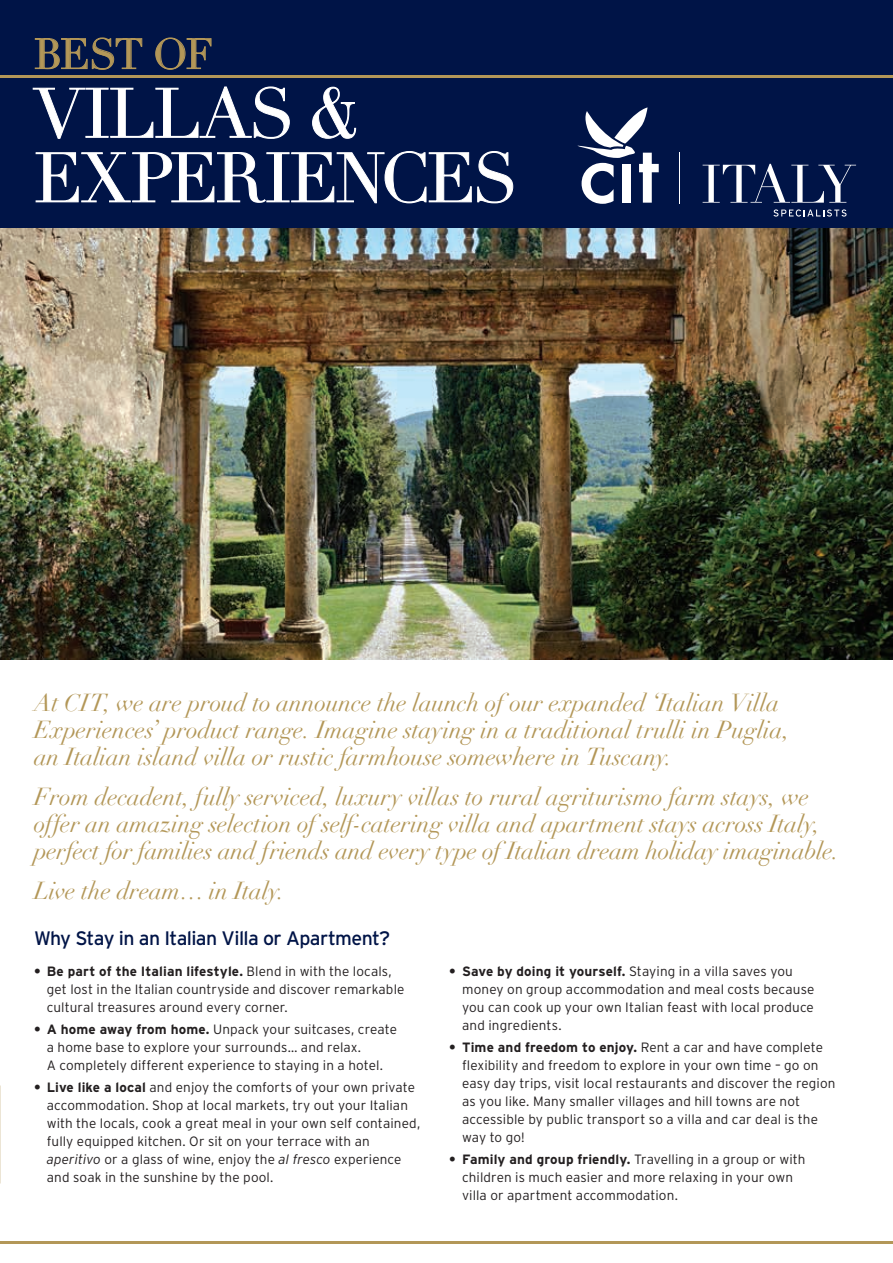
<style>
.page{position:relative;width:893px;height:1263px;background:#fff}
.page>*{position:absolute;margin:0;border:0;box-sizing:border-box;transform-origin:0 0}
.t1{font:69px/64.5px "Didot";letter-spacing:-.03em;color:#fff}
.t2{font:42px "Didot";letter-spacing:-.045em;color:#b39758}
.t3{font:italic 24px/27px "Didot";letter-spacing:-.01em;color:#b39758}
.t4{font:19.5px "Interstate";letter-spacing:-.03em;color:#001447}
.t5{font:300 13.5px/18px "Interstate";letter-spacing:.01em;color:#231f20}
.s1{font-weight:700}
.s2{font-style:italic}
</style>
<div class="page">
<hr style="left:0;top:1242px;width:893px;height:2px;background:#b39758">
<img style="left:0;top:227px;width:893px;height:432px">
<div style="left:0;top:0;width:893px;height:227px;background:#001447"></div>
<svg style="left:577px;top:107px;width:82px;height:97px"></svg>
<hr style="left:679px;top:152px;width:1px;height:51px;background:#fff">
<svg style="left:703px;top:164px;width:153px;height:39px"></svg>
<svg style="left:773px;top:209px;width:73px;height:8px"></svg>
<hr style="left:0;top:75px;width:893px;height:3px;background:#b39758">
<svg style="left:35px;top:37px;width:108px;height:33px"></svg>
<svg style="left:155px;top:37px;width:57px;height:33px"></svg>
<svg style="left:32px;top:86px;width:258px;height:53px"></svg>
<svg style="left:312px;top:86px;width:44px;height:53px"></svg>
<svg style="left:35px;top:151px;width:478px;height:53px"></svg>
<h2 class="t2" style="left:34px;top:29px;width:181px">BEST OF</h2>
<h1 class="t1" style="left:34px;top:83px;width:486px">VILLAS &amp;<br>EXPERIENCES</h1>
<h3 class="t3" style="left:34px;top:689px;width:757px">At CIT, we are proud to announce the launch of our expanded ‘Italian Villa<br>Experiences’ product range. Imagine staying in a traditional trulli in Puglia, an Italian island villa or rustic farmhouse somewhere in Tuscany.</h3>
<p class="t3" style="left:34px;top:783px;width:807px">From decadent, fully serviced, luxury villas to rural agriturismo farm stays, we offer an amazing selection of self-catering villa and apartment stays across Italy, perfect for families and friends and every type of Italian dream holiday imaginable.</p>
<h3 class="t3" style="left:34px;top:877px;width:252px">Live the dream… in Italy.</h3>
<h3 class="t4" style="left:34px;top:927px;width:358px">Why Stay in an Italian Villa or Apartment?</h3>
<p class="t5" style="left:47px;top:962px;width:359px;text-indent:-13px"><span class="s1">• Be part of the Italian lifestyle.</span> Blend in with the locals, get lost in the Italian countryside and discover remarkable cultural treasures around every corner.</p>
<p class="t5" style="left:47px;top:1020px;width:352px;text-indent:-13px"><span class="s1">• A home away from home.</span> Unpack your suitcases, create a home base to explore your surrounds… and relax.<br>A completely different experience to staying in a hotel.</p>
<p class="t5" style="left:47px;top:1078px;width:375px;text-indent:-13px"><span class="s1">• Live like a local</span> and enjoy the comforts of your own private accommodation. Shop at local markets, try out your Italian with the locals, cook a great meal in your own self contained, fully equipped kitchen. Or sit on your terrace with an <span class="s2">aperitivo</span> or a glass of wine, enjoy the <span class="s2">al fresco</span> experience and soak in the sunshine by the pool.</p>
<p class="t5" style="left:462px;top:962px;width:354px;text-indent:-13px"><span class="s1">• Save by doing it yourself.</span> Staying in a villa saves you money on group accommodation and meal costs because you can cook up your own Italian feast with local produce and ingredients.</p>
<p class="t5" style="left:462px;top:1038px;width:375px;text-indent:-13px"><span class="s1">• Time and freedom to enjoy.</span> Rent a car and have complete flexibility and freedom to explore in your own time – go on easy day trips, visit local restaurants and discover the region as you like. Many smaller villages and hill towns are not accessible by public transport so a villa and car deal is the way to go!</p>
<p class="t5" style="left:462px;top:1150px;width:345px;text-indent:-13px"><span class="s1">• Family and group friendly.</span> Travelling in a group or with children is much easier and more relaxing in your own villa or apartment accommodation.</p>
</div>
